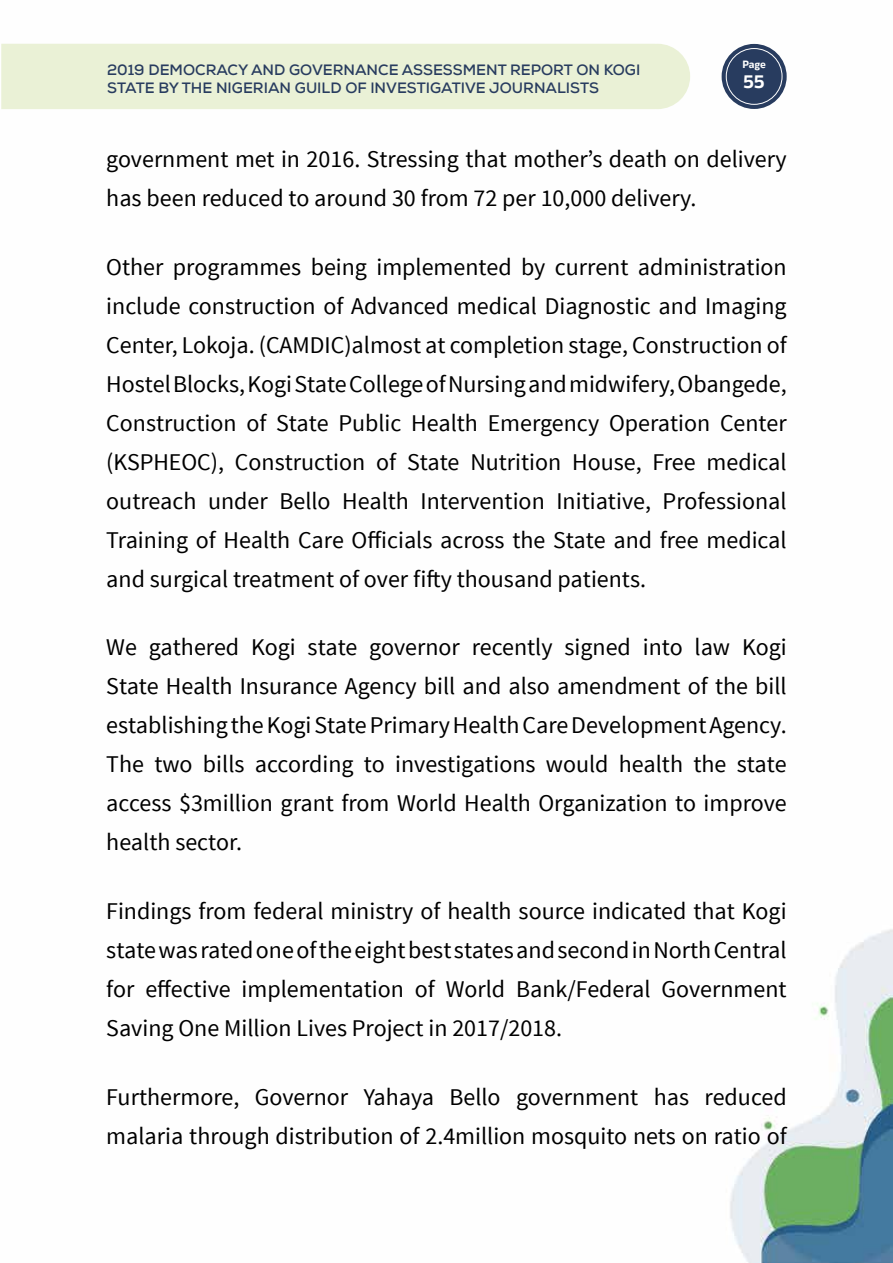
<style>
.page{position:relative;width:893px;height:1263px;background:#fff}
.page>*{position:absolute;margin:0;border:0;box-sizing:border-box;transform-origin:0 0}
.t1{font:24px/39px "Source Sans Pro";color:#000;text-align:justify}
.t2{font:700 18px "Rleud";color:#fff}
.t3{font:700 15px/18px "Nexa";color:#283c5f}
.t4{font:700 10.5px "Rleud";color:#fff}
</style>
<div class="page">
<img style="left:2px;top:43px;width:891px;height:1220px">
<div style="left:1px;top:44px;width:689px;height:65px;background:#eaf1d6"></div>
<div style="left:722px;top:44px;width:65px;height:65px;background:#283c5f;border-radius:50%"></div>
<div style="left:726px;top:48px;width:56px;height:57px;border:1px solid #fff;border-radius:50%"></div>
<p class="t3" style="left:107px;top:60px;width:535px">2019 DEMOCRACY AND GOVERNANCE ASSESSMENT REPORT ON KOGI<br>STATE BY THE NIGERIAN GUILD OF INVESTIGATIVE JOURNALISTS</p>
<p class="t4" style="left:742px;top:57px;width:25px">Page</p>
<p class="t2" style="left:743px;top:69px;width:23px">55</p>
<p class="t1" style="left:106px;top:140px;width:682px">government met in 2016. Stressing that mother’s death on delivery has been reduced to around 30 from 72 per 10,000 delivery.</p>
<p class="t1" style="left:106px;top:248px;width:682px">Other programmes being implemented by current administration include construction of Advanced medical Diagnostic and Imaging Center, Lokoja. (CAMDIC)almost at completion stage, Construction of Hostel Blocks, Kogi State College of Nursing and midwifery, Obangede, Construction of State Public Health Emergency Operation Center (KSPHEOC), Construction of State Nutrition House, Free medical outreach under Bello Health Intervention Initiative, Professional Training of Health Care Officials across the State and free medical and surgical treatment of over fifty thousand patients.</p>
<p class="t1" style="left:106px;top:628px;width:682px">We gathered Kogi state governor recently signed into law Kogi State Health Insurance Agency bill and also amendment of the bill establishing the Kogi State Primary Health Care Development Agency.<br>The two bills according to investigations would health the state access $3million grant from World Health Organization to improve health sector.</p>
<p class="t1" style="left:106px;top:892px;width:682px">Findings from federal ministry of health source indicated that Kogi state was rated one of the eight best states and second in North Central for effective implementation of World Bank/Federal Government Saving One Million Lives Project in 2017/2018.</p>
<p class="t1" style="left:106px;top:1078px;width:682px">Furthermore, Governor Yahaya Bello government has reduced malaria through distribution of 2.4million mosquito nets on ratio of</p>
</div>
